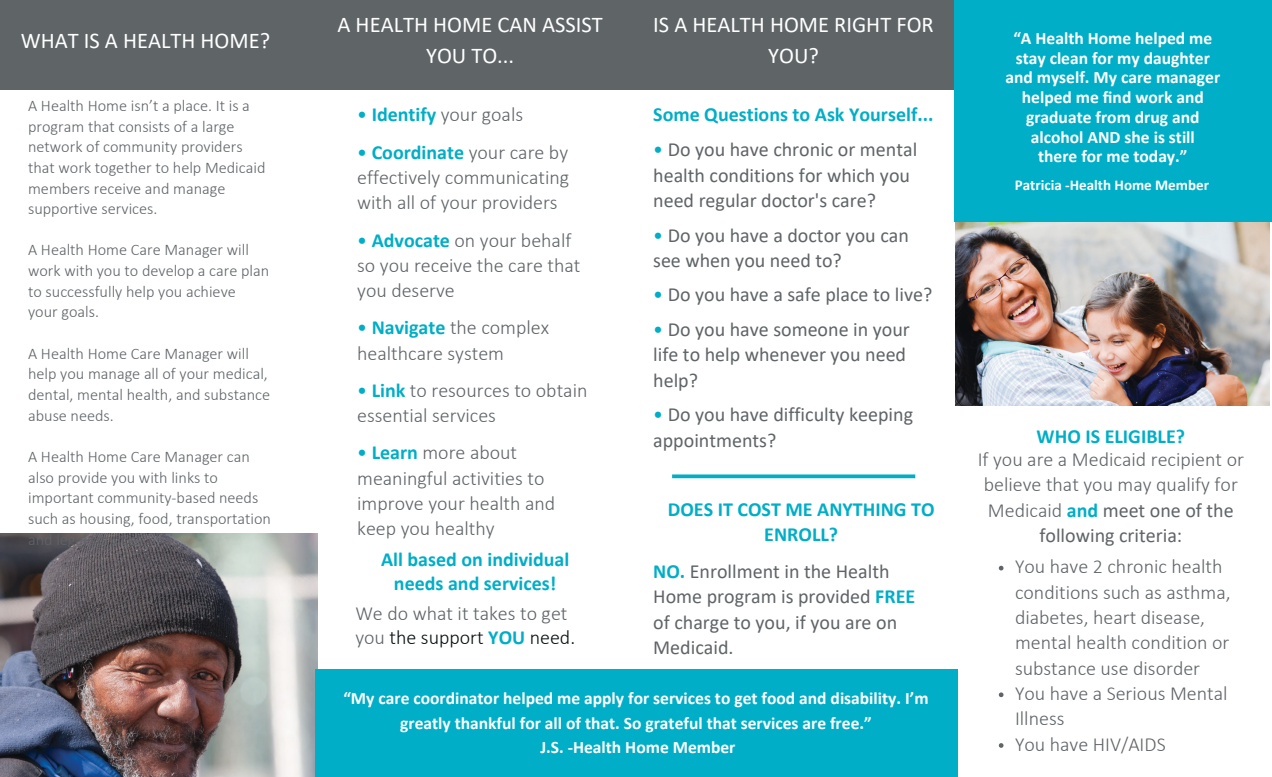
<style>
.page{position:relative;width:1272px;height:777px;background:#fff}
.page>*{position:absolute;margin:0;border:0;box-sizing:border-box;transform-origin:0 0}
.t1{font:22.5px/31px "Calibri";color:#fff;text-align:center}
.t2{font:300 20px/25.2px "Calibri";color:#5f6467}
.t3{font:20px/25.2px "Calibri";color:#5f6467}
.t4{font:700 20px/23.5px "Calibri";color:#00aec7;text-align:center}
.t5{font:700 17.5px/19.8px "Calibri";color:#fff;text-align:center}
.t6{font:300 16.25px/20.6px "Calibri";color:#5f6467}
.t7{font:700 15px "Calibri";color:#fff}
.s1{font-weight:400;color:#00aec7}
.s2{font-weight:700;color:#00aec7}
.s3{color:#090f10}
.s4{color:#00aec7}
.s5{font-weight:400}
</style>
<div class="page">
<div style="left:0;top:0;width:953px;height:89px;background:#5f6467"></div>
<img style="left:0;top:533px;width:318px;height:243px">
<img style="left:955px;top:222px;width:314px;height:183px">
<div style="left:315px;top:668px;width:643px;height:108px;background:#00aec7"></div>
<div style="left:953px;top:0;width:318px;height:222px;background:#00aec7"></div>
<svg style="left:672px;top:474px;width:243px;height:4px"></svg>
<svg style="left:998px;top:565px;width:5px;height:5px"></svg>
<svg style="left:998px;top:692px;width:5px;height:4px"></svg>
<svg style="left:998px;top:743px;width:5px;height:4px"></svg>
<h1 class="t1" style="left:21px;top:27px;width:251px">WHAT IS A HEALTH HOME?</h1>
<h6 class="t6" style="left:28px;top:96px;width:239px">A Health Home isn’t a place. It is a program that consists of a large network of community providers that work together to help Medicaid members receive and manage supportive services.</h6>
<h4 class="t6" style="left:28px;top:241px;width:242px">A Health Home Care Manager will work with you to develop a care plan to successfully help you achieve your goals.</h4>
<h4 class="t6" style="left:28px;top:344px;width:243px">A Health Home Care Manager will help you manage all of your medical, dental, mental health, and substance abuse needs.</h4>
<h4 class="t6" style="left:28px;top:447px;width:244px">A Health Home Care Manager can also provide you with links to important community-based needs such as housing, food, transportation</h4>
<h5 class="t1" style="left:337px;top:11px;width:266px">A HEALTH HOME CAN ASSIST<br>YOU TO...</h5>
<p class="t1" style="left:653px;top:11px;width:282px">IS A HEALTH HOME RIGHT FOR<br>YOU?</p>
<h4 class="t2" style="left:357px;top:104px;width:167px"><span class="s1">•</span> <span class="s2">Identify</span> your goals</h4>
<h4 class="t2" style="left:357px;top:141px;width:214px;text-align:justify"><span class="s1">•</span> <span class="s2">Coordinate</span> your care by effectively communicating with all of your providers</h4>
<p class="t2" style="left:357px;top:229px;width:225px"><span class="s1">•</span> <span class="s2">Advocate</span> on your behalf so you receive the care that you deserve</p>
<h4 class="t2" style="left:357px;top:316px;width:193px"><span class="s1">•</span> <span class="s2">Navigate</span> the complex healthcare system</h4>
<h3 class="t2" style="left:357px;top:379px;width:232px"><span class="s1">•</span> <span class="s2">Link</span> to resources to obtain essential services</h3>
<h4 class="t2" style="left:357px;top:441px;width:199px"><span class="s1">•</span> <span class="s2">Learn</span> more about meaningful activities to improve your health and keep you healthy</h4>
<h4 class="t4" style="left:381px;top:549px;width:190px">All based on individual needs and services!</h4>
<h4 class="t2" style="left:355px;top:602px;width:221px;line-height:24.4px">We do what it takes to get you <span class="s3">the support</span> <span class="s2">YOU</span> <span class="s3">need.</span></h4>
<h4 class="t4" style="left:653px;top:105px;width:282px">Some Questions to Ask Yourself...</h4>
<h4 class="t3" style="left:653px;top:139px;width:265px"><span class="s4">•</span> Do you have chronic or mental health conditions for which you need regular doctor's care?</h4>
<h2 class="t3" style="left:653px;top:224px;width:257px"><span class="s4">•</span> Do you have a doctor you can see when you need to?</h2>
<h4 class="t3" style="left:653px;top:284px;width:280px"><span class="s4">•</span> Do you have a safe place to live?</h4>
<h2 class="t3" style="left:653px;top:318px;width:258px"><span class="s4">•</span> Do you have someone in your life to help whenever you need help?</h2>
<p class="t3" style="left:653px;top:403px;width:261px"><span class="s4">•</span> Do you have difficulty keeping appointments?</p>
<h3 class="t4" style="left:667px;top:498px;width:268px;line-height:25.2px">DOES IT COST ME ANYTHING TO<br>ENROLL?</h3>
<p class="t3" style="left:653px;top:560px;width:263px"><span class="s2">NO.</span> Enrollment in the Health<br>Home program is provided <span class="s2">FREE </span>of charge to you, if you are on<br>Medicaid.</p>
<h6 class="t5" style="left:343px;top:687px;width:586px;line-height:24.4px">“My care coordinator helped me apply for services to get food and disability. I’m greatly thankful for all of that. So grateful that services are free.”<br>J.S. -Health Home Member</h6>
<h6 class="t5" style="left:1005px;top:30px;width:216px">“A Health Home helped me stay clean for my daughter and myself. My care manager helped me find work and graduate from drug and alcohol AND she is still<br>there for me today.”</h6>
<h6 class="t7" style="left:1014px;top:178px;width:195px">Patricia -Health Home Member</h6>
<p class="t4" style="left:1036px;top:426px;width:150px">WHO IS ELIGIBLE?</p>
<p class="t2" style="left:977px;top:448px;width:268px;text-align:center">If you are a Medicaid recipient or believe that you may qualify for<br>Medicaid <span class="s2">and</span> <span class="s5">meet one of the following criteria:</span></p>
<h4 class="t2" style="left:1014px;top:555px;width:217px">You have 2 chronic health conditions such as asthma, diabetes, heart disease, mental health condition or substance use disorder</h4>
<h4 class="t2" style="left:1014px;top:682px;width:214px">You have a Serious Mental<br>Illness</h4>
<h5 class="t2" style="left:1014px;top:732px;width:152px">You have HIV/AIDS</h5>
</div>
